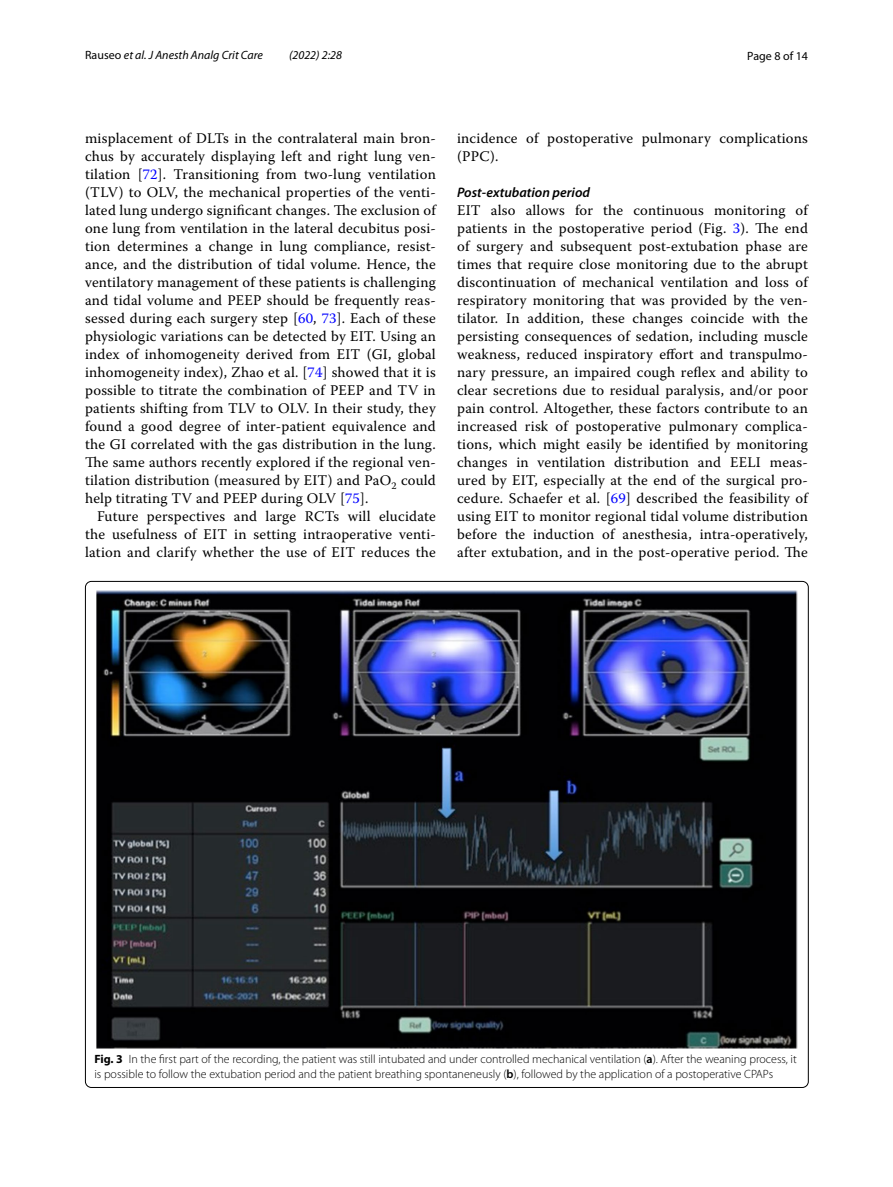
<style>
.page{position:relative;width:893px;height:1187px;background:#fff}
.page>*{position:absolute;margin:0;border:0;box-sizing:border-box;transform-origin:0 0}
.t1{font:14.7px/18px "Warnock Pro";letter-spacing:.015em;color:#000;text-align:justify}
.t2{font:italic 600 13.8px "Myriad Pro";color:#000}
.t3{font:300 12px/15px "Myriad Pro";color:#000}
.t4{font:italic 12px "Myriad Pro";color:#000}
.t5{font:12px "Myriad Pro";color:#000}
.s1{font-style:normal}
.s2{color:#00f}
.s3{font-weight:700}
.s4{font-weight:600}
</style>
<div class="page">
<img style="left:97px;top:590px;width:700px;height:458px">
<p class="t4" style="left:85px;top:48px;width:179px"><span class="s1">Rauseo</span> et al. J Anesth Analg Crit Care</p>
<p class="t4" style="left:289px;top:48px;width:54px">(2022) 2:28</p>
<p class="t5" style="left:747px;top:48px;width:62px">Page 8 of 14</p>
<p class="t1" style="left:85px;top:128px;width:352px">misplacement of DLTs in the contralateral main bron&shy;chus by accurately displaying left and right lung ven&shy;tilation [<span class="s2">72</span>]. Transitioning from two-lung ventilation (TLV) to OLV, the mechanical properties of the venti&shy;lated lung undergo significant changes. The exclusion of one lung from ventilation in the lateral decubitus posi&shy;tion determines a change in lung compliance, resist&shy;ance, and the distribution of tidal volume. Hence, the ventilatory management of these patients is challenging and tidal volume and PEEP should be frequently reas&shy;sessed during each surgery step [<span class="s2">60</span>, <span class="s2">73</span>]. Each of these physiologic variations can be detected by EIT. Using an index of inhomogeneity derived from EIT (GI, global inhomogeneity index), Zhao et al. [<span class="s2">74</span>] showed that it is possible to titrate the combination of PEEP and TV in patients shifting from TLV to OLV. In their study, they found a good degree of inter-patient equivalence and the GI correlated with the gas distribution in the lung.<br>The same authors recently explored if the regional ven&shy;tilation distribution (measured by EIT) and PaO<sub>2</sub> could help titrating TV and PEEP during OLV [<span class="s2">75</span>].</p>
<p class="t1" style="left:85px;top:506px;width:352px;text-indent:12px">Future perspectives and large RCTs will elucidate the usefulness of EIT in setting intraoperative venti&shy;lation and clarify whether the use of EIT reduces the</p>
<p class="t1" style="left:457px;top:128px;width:352px">incidence of postoperative pulmonary complications (PPC).</p>
<p class="t2" style="left:457px;top:183px;width:134px">Post‑extubation period</p>
<p class="t1" style="left:457px;top:200px;width:352px">EIT also allows for the continuous monitoring of patients in the postoperative period (Fig. <span class="s2">3</span>). The end of surgery and subsequent post-extubation phase are times that require close monitoring due to the abrupt discontinuation of mechanical ventilation and loss of respiratory monitoring that was provided by the ven&shy;tilator. In addition, these changes coincide with the persisting consequences of sedation, including muscle weakness, reduced inspiratory effort and transpulmo&shy;nary pressure, an impaired cough reflex and ability to clear secretions due to residual paralysis, and/or poor pain control. Altogether, these factors contribute to an increased risk of postoperative pulmonary complica&shy;tions, which might easily be identified by monitoring changes in ventilation distribution and EELI meas&shy;ured by EIT, especially at the end of the surgical pro&shy;cedure. Schaefer et al. [<span class="s2">69</span>] described the feasibility of using EIT to monitor regional tidal volume distribution before the induction of anesthesia, intra-operatively, after extubation, and in the post-operative period. The</p>
<p class="t3" style="left:94px;top:1051px;width:704px"><span class="s3">Fig. 3</span> In the first part of the recording, the patient was still intubated and under controlled mechanical ventilation (<span class="s4">a</span>). After the weaning process, it is possible to follow the extubation period and the patient breathing spontaneneusly (<span class="s4">b</span>), followed by the application of a postoperative CPAPs</p>
</div>
